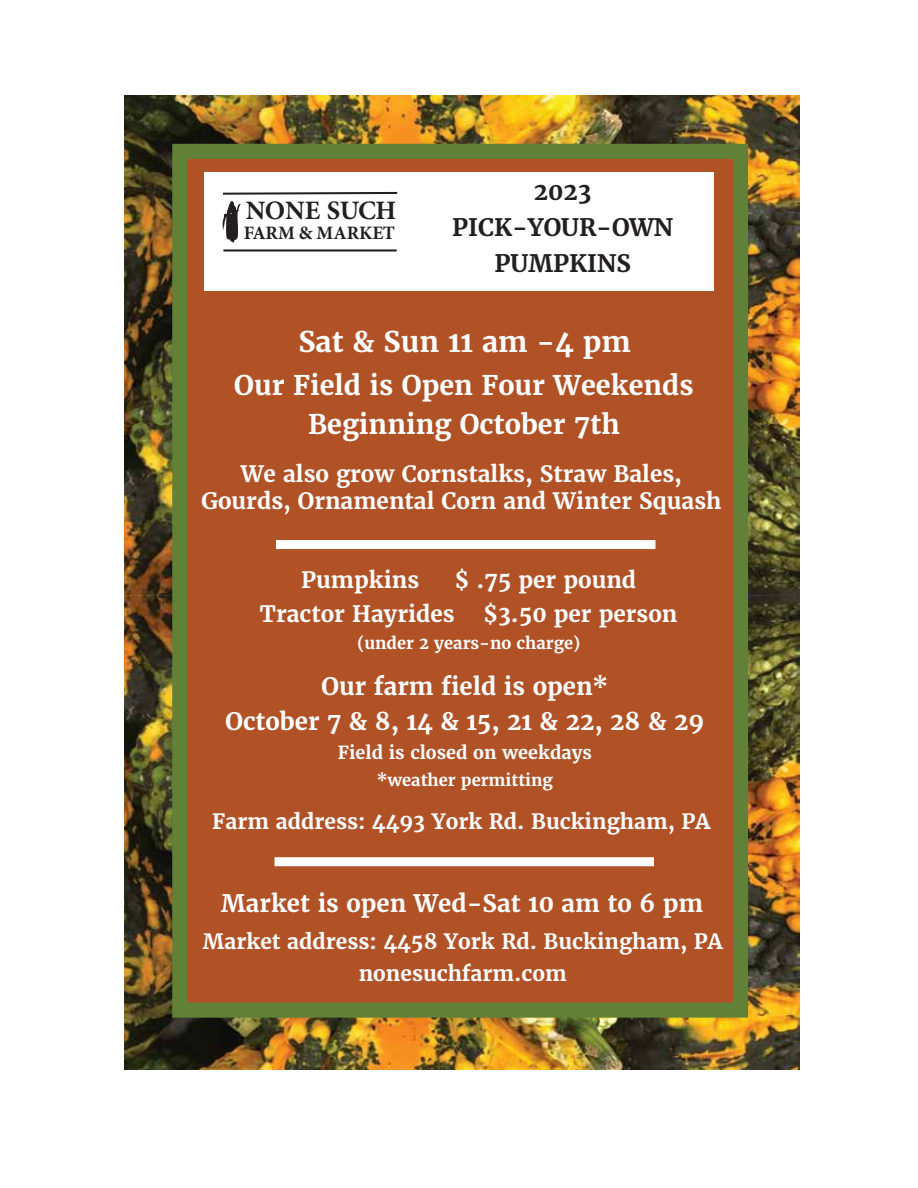
<style>
.page{position:relative;width:918px;height:1188px;background:#fff}
.page>*{position:absolute;margin:0;border:0;box-sizing:border-box;transform-origin:0 0}
.t1{font:700 28.5px "Merriweather";color:#fff}
.t2{font:700 27px/39.3px "Merriweather";color:#fff;text-align:center}
.t3{font:700 26.55px "Minion Pro";letter-spacing:-.025em;color:#231f20}
.t4{font:700 24px/35.7px "Merriweather";color:#fff;text-align:center}
.t5{font:700 24px/35.7px "Merriweather";color:#231f20;text-align:center}
.t6{font:700 22.5px/33.9px "Merriweather";color:#fff}
.t7{font:700 21px/32.1px "Merriweather";color:#fff;text-align:center}
.t8{font:700 18.9px "Minion Pro";color:#231f20}
.t9{font:700 18px "Merriweather";color:#fff}
.t10{font:700 16.5px "Merriweather";color:#fff}
</style>
<div class="page">
<img style="left:125px;top:96px;width:675px;height:974px">
<div style="left:172px;top:144px;width:576px;height:874px;background:#b15126;border:15px solid #618038"></div>
<div style="left:204px;top:172px;width:510px;height:119px;background:#fff"></div>
<hr style="left:223px;top:249px;width:174px;height:3px;background:#231f20">
<div style="left:276px;top:540px;width:379px;height:9px;background:#fff"></div>
<div style="left:274px;top:857px;width:380px;height:9px;background:#fff"></div>
<svg style="left:222px;top:191px;width:176px;height:52px"></svg>
<p class="t3" style="left:246px;top:191px;width:152px">NONE SUCH</p>
<p class="t8" style="left:244px;top:220px;width:153px">FARM &amp; MARKET</p>
<p class="t5" style="left:452px;top:174px;width:223px">2023<br>PICK-YOUR-OWN<br>PUMPKINS</p>
<p class="t1" style="left:298px;top:323px;width:334px">Sat &amp; Sun 11 am -4 pm</p>
<p class="t2" style="left:234px;top:366px;width:461px">Our Field is Open Four Weekends<br>Beginning October 7th</p>
<p class="t6" style="left:201px;top:460px;width:522px;line-height:27px;text-align:center">We also grow Cornstalks, Straw Bales,<br>Gourds, Ornamental Corn and Winter Squash</p>
<p class="t6" style="left:260px;top:563px;width:378px;text-indent:195px">$ .75 per pound<br>Tractor Hayrides</p>
<p class="t6" style="left:301px;top:563px;width:119px">Pumpkins</p>
<p class="t6" style="left:483px;top:597px;width:196px">$3.50 per person</p>
<p class="t10" style="left:357px;top:633px;width:225px">(under 2 years-no charge)</p>
<p class="t4" style="left:225px;top:668px;width:480px">Our farm field is open*<br>October 7 &amp; 8, 14 &amp; 15, 21 &amp; 22, 28 &amp; 29</p>
<p class="t9" style="left:338px;top:741px;width:256px">Field is closed on weekdays</p>
<p class="t10" style="left:377px;top:769px;width:178px">*weather permitting</p>
<p class="t7" style="left:212px;top:805px;width:499px">Farm address: 4493 York Rd. Buckingham, PA</p>
<p class="t4" style="left:221px;top:886px;width:483px">Market is open Wed-Sat 10 am to 6 pm</p>
<p class="t7" style="left:203px;top:925px;width:521px">Market address: 4458 York Rd. Buckingham, PA nonesuchfarm.com</p>
</div>
